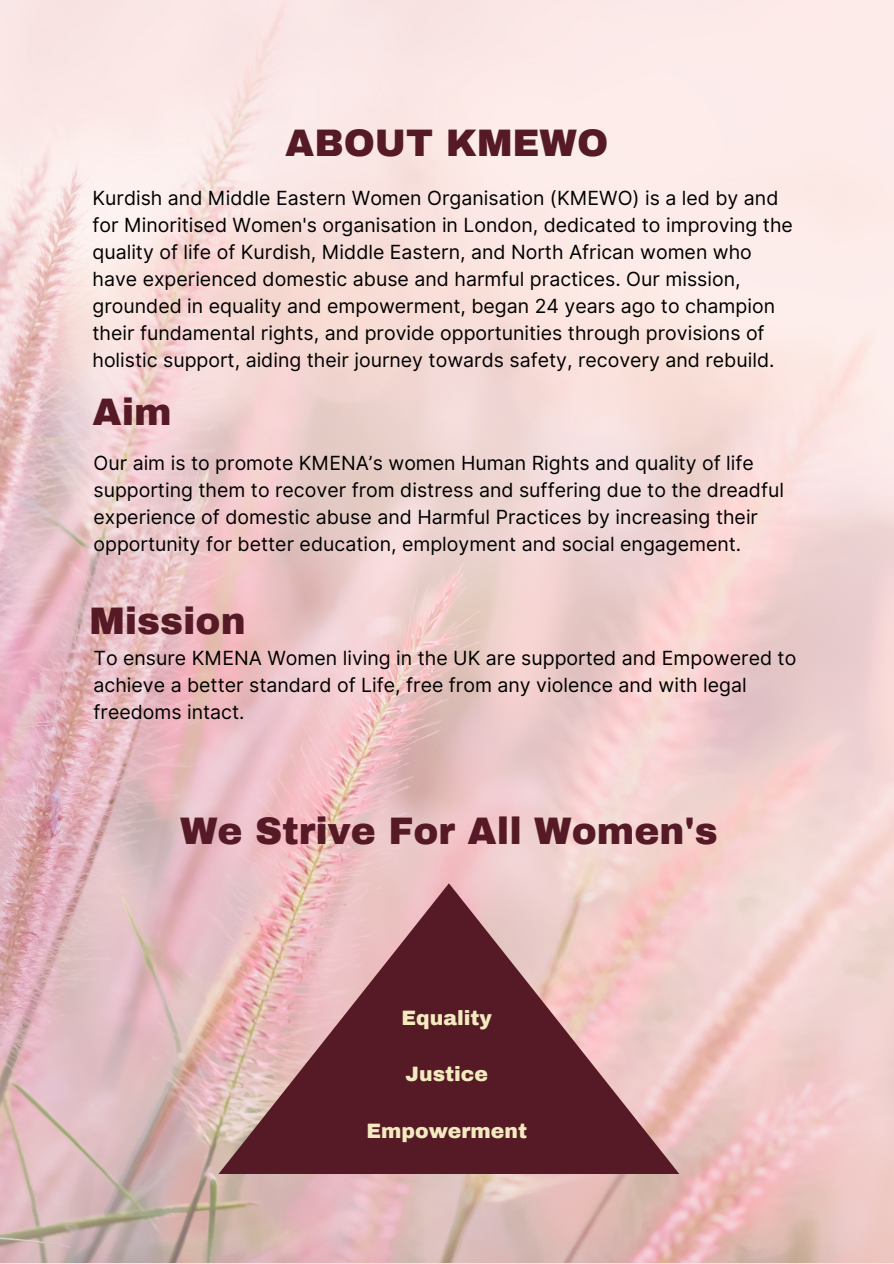
<style>
.page{position:relative;width:894px;height:1264px;background:#fff}
.page>*{position:absolute;margin:0;border:0;box-sizing:border-box;transform-origin:0 0}
.t1{font:900 37.5px "Archivo";color:#551a25}
.t2{font:900 20.4px "Archivo";color:#f3eac0}
.t3{font:19.5px/27px "Inter";color:#000}
</style>
<div class="page">
<img style="left:0;top:0;width:893px;height:1262px">
<svg style="left:218px;top:883px;width:461px;height:291px;background:#a06e72"></svg>
<h2 class="t1" style="left:285px;top:123px;width:324px">ABOUT KMEWO</h2>
<p class="t3" style="left:92px;top:184px;width:701px">Kurdish and Middle Eastern Women Organisation (KMEWO) is a led by and for Minoritised Women's organisation in London, dedicated to improving the quality of life of Kurdish, Middle Eastern, and North African women who have experienced domestic abuse and harmful practices. Our mission, grounded in equality and empowerment, began 24 years ago to champion their fundamental rights, and provide opportunities through provisions of holistic support, aiding their journey towards safety, recovery and rebuild.</p>
<h1 class="t1" style="left:92px;top:392px;width:81px">Aim</h1>
<p class="t3" style="left:93px;top:449px;width:691px">Our aim is to promote KMENA’s women Human Rights and quality of life supporting them to recover from distress and suffering due to the dreadful experience of domestic abuse and Harmful Practices by increasing their opportunity for better education, employment and social engagement.</p>
<p class="t1" style="left:89px;top:601px;width:158px">Mission</p>
<p class="t3" style="left:93px;top:644px;width:704px">To ensure KMENA Women living in the UK are supported and Empowered to achieve a better standard of Life, free from any violence and with legal freedoms intact.</p>
<p class="t1" style="left:180px;top:810px;width:539px">We Strive For All Women's</p>
<h2 class="t2" style="left:401px;top:1007px;width:92px">Equality</h2>
<p class="t2" style="left:405px;top:1063px;width:84px">Justice</p>
<h2 class="t2" style="left:366px;top:1119px;width:162px">Empowerment</h2>
</div>
